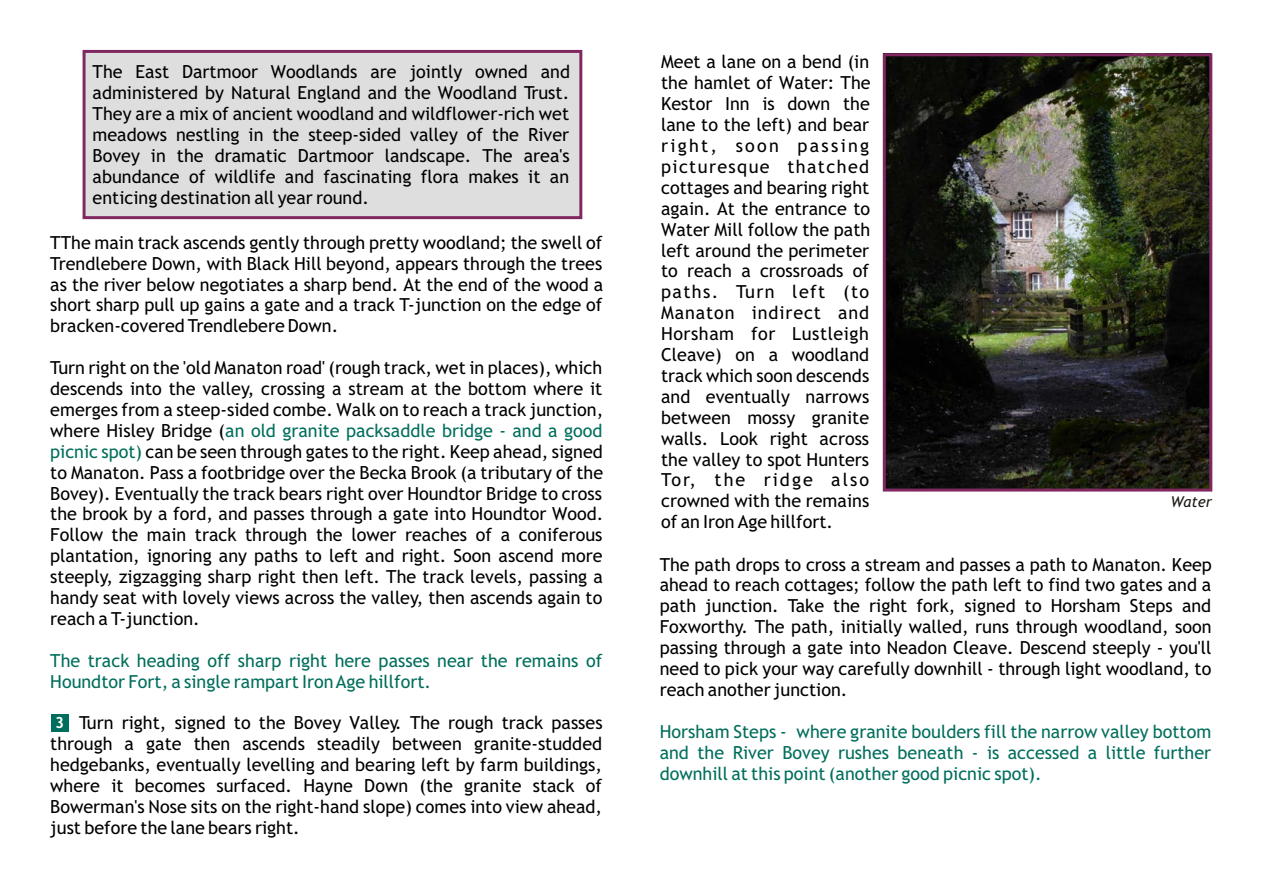
<style>
.page{position:relative;width:1263px;height:894px;background:#fff}
.page>*{position:absolute;margin:0;border:0;box-sizing:border-box;transform-origin:0 0}
.t1{font:18px/20.9px "Trebuchet MS";color:#000;text-align:justify}
.t2{font:18px/20.9px "Trebuchet MS";color:#006e5c}
.t3{font:700 15.3px "Trebuchet MS";color:#fff}
.t4{font:italic 15px "Trebuchet MS";color:#1f1a17}
.s1{color:#006e5c}
</style>
<div class="page">
<div style="left:83px;top:50px;width:499px;height:169px;background:#dedede;border:3px solid #802961"></div>
<img style="left:887px;top:57px;width:321px;height:431px">
<div style="left:883px;top:53px;width:329px;height:439px;border:3px solid #802961"></div>
<div style="left:51px;top:714px;width:18px;height:18px;background:#006e5c"></div>
<p class="t1" style="left:93px;top:63px;width:479px">The East Dartmoor Woodlands are jointly owned and administered by Natural England and the Woodland Trust.<br>They are a mix of ancient woodland and wildflower-rich wet meadows nestling in the steep-sided valley of the River Bovey in the dramatic Dartmoor landscape. The area's abundance of wildlife and fascinating flora makes it an enticing destination all year round.</p>
<p class="t1" style="left:50px;top:234px;width:555px">TThe main track ascends gently through pretty woodland; the swell of Trendlebere Down, with Black Hill beyond, appears through the trees as the river below negotiates a sharp bend. At the end of the wood a short sharp pull up gains a gate and a track T-junction on the edge of bracken-covered Trendlebere Down.</p>
<p class="t1" style="left:50px;top:359px;width:555px">Turn right on the 'old Manaton road' (rough track, wet in places), which descends into the valley, crossing a stream at the bottom where it emerges from a steep-sided combe. Walk on to reach a track junction, where Hisley Bridge (<span class="s1">an old granite packsaddle bridge - and a good picnic spot)</span> can be seen through gates to the right. Keep ahead, signed to Manaton. Pass a footbridge over the Becka Brook (a tributary of the Bovey). Eventually the track bears right over Houndtor Bridge to cross the brook by a ford, and passes through a gate into Houndtor Wood.<br>Follow the main track through the lower reaches of a coniferous plantation, ignoring any paths to left and right. Soon ascend more steeply, zigzagging sharp right then left. The track levels, passing a handy seat with lovely views across the valley, then ascends again to reach a T-junction.</p>
<p class="t2" style="left:50px;top:652px;width:554px">The track heading off sharp right here passes near the remains of<br>Houndtor Fort, a single rampart IronAge hillfort.</p>
<p class="t1" style="left:50px;top:714px;width:554px;text-indent:29px">Turn right, signed to the Bovey Valley. The rough track passes through a gate then ascends steadily between granite-studded hedgebanks, eventually levelling and bearing left by farm buildings, where it becomes surfaced. Hayne Down (the granite stack of Bowerman's Nose sits on the right-hand slope) comes into view ahead, just before the lane bears right.</p>
<p class="t3" style="left:55px;top:717px;width:11px">3</p>
<p class="t1" style="left:661px;top:53px;width:211px">Meet a lane on a bend (in the hamlet of Water: The Kestor Inn is down the lane to the left) and bear right, soon passing picturesque thatched cottages and bearing right again. At the entrance to Water Mill follow the path left around the perimeter to reach a crossroads of paths. Turn left (to Manaton indirect and Horsham for Lustleigh Cleave) on a woodland track which soon descends and eventually narrows between mossy granite walls. Look right across the valley to spot Hunters Tor, the ridge also crowned with the remains of an Iron Age hillfort.</p>
<p class="t1" style="left:660px;top:555px;width:554px">The path drops to cross a stream and passes a path to Manaton. Keep ahead to reach cottages; follow the path left to find two gates and a path junction. Take the right fork, signed to Horsham Steps and Foxworthy. The path, initially walled, runs through woodland, soon passing through a gate into Neadon Cleave. Descend steeply - you'll need to pick your way carefully downhill - through light woodland, to reach another junction.</p>
<p class="t2" style="left:660px;top:723px;width:553px;text-align:justify">Horsham Steps - where granite boulders fill the narrow valley bottom and the River Bovey rushes beneath - is accessed a little further downhill at this point (another good picnic spot).</p>
<p class="t4" style="left:1171px;top:496px;width:43px">Water</p>
</div>
